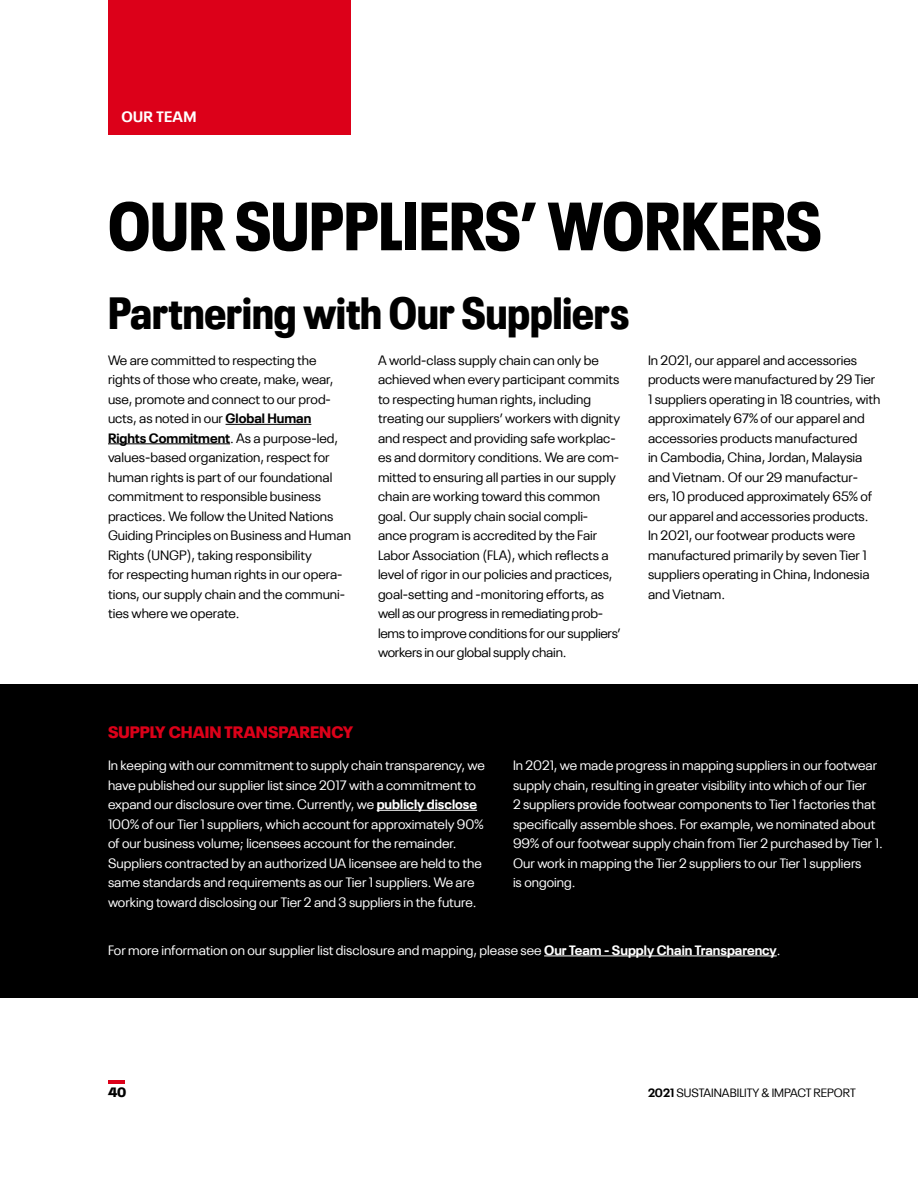
<style>
.page{position:relative;width:918px;height:1188px;background:#fff}
.page>*{position:absolute;margin:0;border:0;box-sizing:border-box;transform-origin:0 0}
.t1{font:900 condensed 67.5px "Neue Plak";color:#000}
.t2{font:900 condensed 45px "Neue Plak";color:#000}
.t3{font:900 16.5px "Neue Plak";color:#dc0019}
.t4{font:700 15px "Neue Plak";letter-spacing:.025em;color:#fff}
.t5{font:13.5px/19.5px "Neue Plak";color:#000}
.t6{font:13.5px/19.5px "Neue Plak";color:#fff}
.t7{font:900 13.5px "Neue Plak";color:#000}
.t8{font:12px "Neue Plak";color:#000}
.s1{font-weight:700}
</style>
<div class="page">
<hr style="left:108px;top:1080px;width:17px;height:3px;background:#dc0019">
<div style="left:108px;top:0;width:243px;height:135px;background:#dc0019"></div>
<hr style="left:226px;top:424px;width:85px;height:1px;background:#000">
<hr style="left:108px;top:444px;width:122px;height:1px;background:#000">
<div style="left:0;top:684px;width:918px;height:313px;background:#000"></div>
<hr style="left:377px;top:810px;width:100px;height:1px;background:#fff">
<hr style="left:544px;top:956px;width:233px;height:1px;background:#fff">
<p class="t4" style="left:122px;top:104px;width:77px">OUR TEAM</p>
<h1 class="t1" style="left:108px;top:174px;width:715px">OUR SUPPLIERS’ WORKERS</h1>
<h2 class="t2" style="left:108px;top:278px;width:523px">Partnering with Our Suppliers</h2>
<p class="t5" style="left:378px;top:349px;width:244px">A world-class supply chain can only be achieved when every participant commits to respecting human rights, including treating our suppliers’ workers with dignity and respect and providing safe workplac&shy;es and dormitory conditions. We are com&shy;mitted to ensuring all parties in our supply chain are working toward this common goal. Our supply chain social compli-<br>ance program is accredited by the Fair Labor Association (FLA), which reflects a level of rigor in our policies and practices, goal-setting and -monitoring efforts, as well as our progress in remediating prob&shy;lems to improve conditions for our suppliers’ workers in our global supply chain.</p>
<p class="t5" style="left:648px;top:349px;width:234px">In 2021, our apparel and accessories products were manufactured by 29 Tier 1 suppliers operating in 18 countries, with approximately 67% of our apparel and accessories products manufactured<br>in Cambodia, China, Jordan, Malaysia and Vietnam. Of our 29 manufactur&shy;ers, 10 produced approximately 65% of our apparel and accessories products.<br>In 2021, our footwear products were manufactured primarily by seven Tier 1 suppliers operating in China, Indonesia and Vietnam.</p>
<p class="t5" style="left:108px;top:349px;width:245px">We are committed to respecting the rights of those who create, make, wear, use, promote and connect to our prod&shy;ucts, as noted in our <span class="s1">Global Human Rights Commitment</span>. As a purpose-led, values-based organization, respect for human rights is part of our foundational commitment to responsible business practices. We follow the United Nations Guiding Principles on Business and Human Rights (UNGP), taking responsibility<br>for respecting human rights in our opera&shy;tions, our supply chain and the communi&shy;ties where we operate.</p>
<p class="t3" style="left:108px;top:719px;width:247px">SUPPLY CHAIN TRANSPARENCY</p>
<p class="t6" style="left:108px;top:754px;width:378px">In keeping with our commitment to supply chain transparency, we have published our supplier list since 2017 with a commitment to expand our disclosure over time. Currently, we <span class="s1">publicly disclose </span>100% of our Tier 1 suppliers, which account for approximately 90% of our business volume; licensees account for the remainder.<br>Suppliers contracted by an authorized UA licensee are held to the same standards and requirements as our Tier 1 suppliers. We are working toward disclosing our Tier 2 and 3 suppliers in the future.</p>
<p class="t6" style="left:513px;top:754px;width:371px">In 2021, we made progress in mapping suppliers in our footwear supply chain, resulting in greater visibility into which of our Tier<br>2 suppliers provide footwear components to Tier 1 factories that specifically assemble shoes. For example, we nominated about 99% of our footwear supply chain from Tier 2 purchased by Tier 1.<br>Our work in mapping the Tier 2 suppliers to our Tier 1 suppliers<br>is ongoing.</p>
<p class="t6" style="left:108px;top:939px;width:674px">For more information on our supplier list disclosure and mapping, please see <span class="s1">Our Team - Supply Chain Transparency</span>.</p>
<p class="t7" style="left:108px;top:1081px;width:20px">40</p>
<p class="t8" style="left:648px;top:1084px;width:209px"><span class="s1">2021</span> SUSTAINABILITY &amp; IMPACT REPORT</p>
</div>
